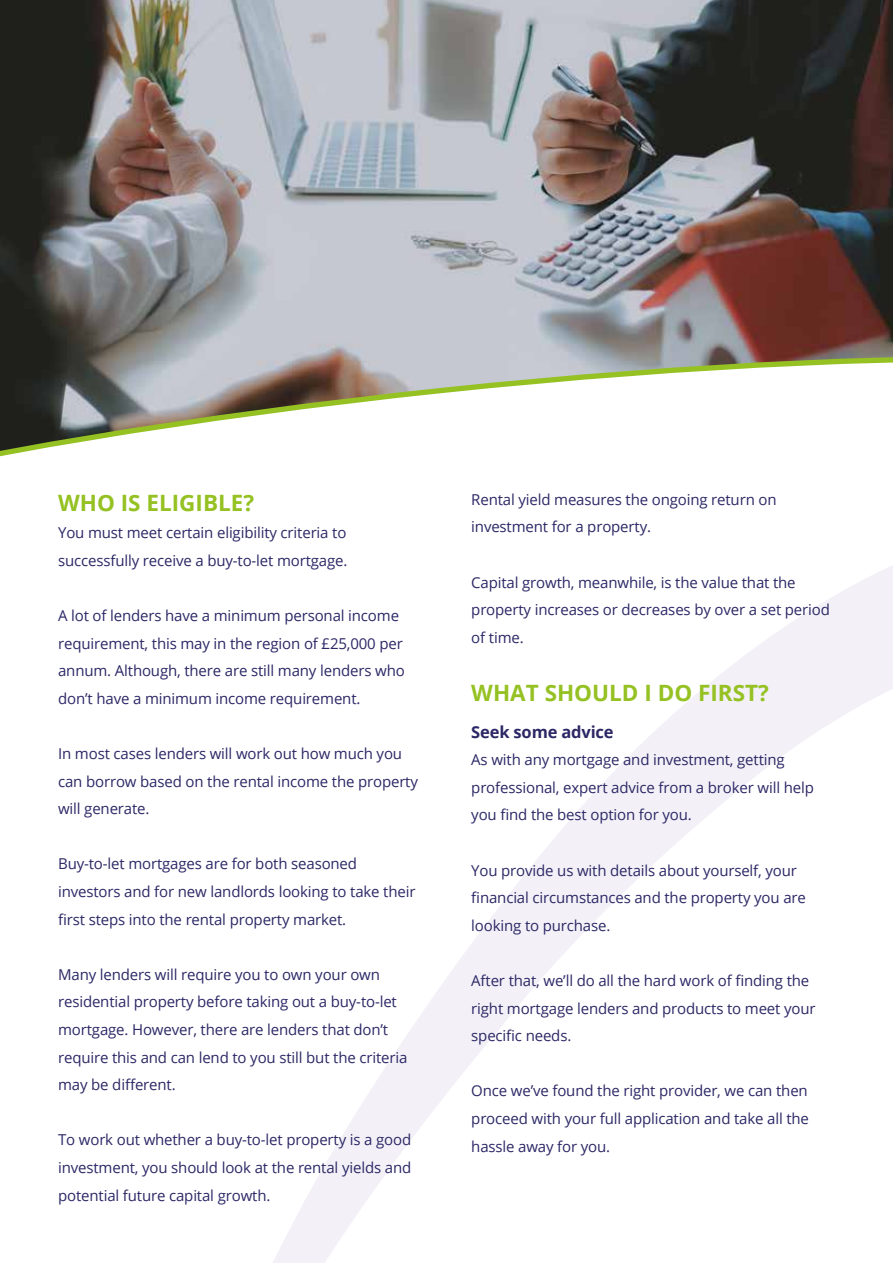
<style>
.page{position:relative;width:893px;height:1263px;background:#fff}
.page>*{position:absolute;margin:0;border:0;box-sizing:border-box;transform-origin:0 0}
.t1{font:700 22.5px "Open Sans";color:#95c123}
.t2{font:700 16.5px "Open Sans";letter-spacing:-.01em;color:#2c2866}
.t3{font:15px/27.6px "Open Sans";letter-spacing:-.01em;color:#2c2866}
</style>
<div class="page">
<img style="left:0;top:0;width:893px;height:335px">
<svg style="left:0;top:340px;width:893px;height:117px"></svg>
<svg style="left:273px;top:566px;width:620px;height:697px"></svg>
<h1 class="t1" style="left:58px;top:486px;width:198px">WHO IS ELIGIBLE?</h1>
<p class="t3" style="left:58px;top:518px;width:291px">You must meet certain eligibility criteria to successfully receive a buy-to-let mortgage.</p>
<p class="t3" style="left:58px;top:601px;width:348px">A lot of lenders have a minimum personal income requirement, this may in the region of £25,000 per annum. Although, there are still many lenders who don’t have a minimum income requirement.</p>
<p class="t3" style="left:58px;top:739px;width:361px">In most cases lenders will work out how much you can borrow based on the rental income the property will generate.</p>
<p class="t3" style="left:58px;top:850px;width:359px">Buy-to-let mortgages are for both seasoned investors and for new landlords looking to take their first steps into the rental property market.</p>
<p class="t3" style="left:58px;top:960px;width:351px">Many lenders will require you to own your own residential property before taking out a buy-to-let mortgage. However, there are lenders that don’t require this and can lend to you still but the criteria may be different.</p>
<p class="t3" style="left:58px;top:1126px;width:355px;text-align:justify">To work out whether a buy-to-let property is a good investment, you should look at the rental yields and potential future capital growth.</p>
<p class="t3" style="left:471px;top:485px;width:307px">Rental yield measures the ongoing return on investment for a property.</p>
<p class="t3" style="left:471px;top:568px;width:360px">Capital growth, meanwhile, is the value that the property increases or decreases by over a set period of time.</p>
<h1 class="t1" style="left:471px;top:677px;width:299px">WHAT SHOULD I DO FIRST?</h1>
<p class="t2" style="left:471px;top:720px;width:144px">Seek some advice</p>
<p class="t3" style="left:471px;top:745px;width:344px">As with any mortgage and investment, getting professional, expert advice from a broker will help you find the best option for you.</p>
<p class="t3" style="left:471px;top:856px;width:336px">You provide us with details about yourself, your financial circumstances and the property you are looking to purchase.</p>
<p class="t3" style="left:471px;top:966px;width:346px">After that, we’ll do all the hard work of finding the right mortgage lenders and products to meet your specific needs.</p>
<p class="t3" style="left:471px;top:1077px;width:339px;text-align:justify">Once we’ve found the right provider, we can then proceed with your full application and take all the hassle away for you.</p>
</div>
